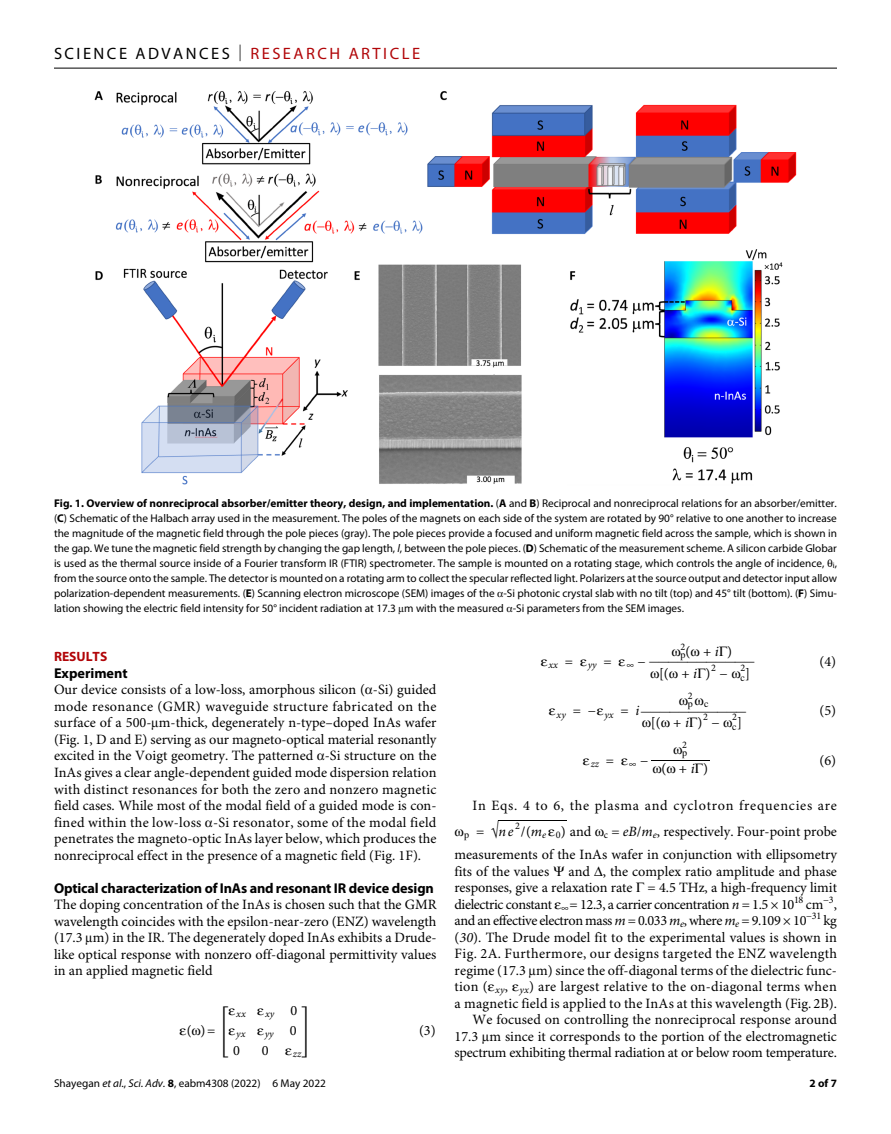
<style>
.page{position:relative;width:891px;height:1134px;background:#fff}
.page>*{position:absolute;margin:0;border:0;box-sizing:border-box;transform-origin:0 0}
.t1{font:16.65px "STIX Size Four Sym";color:#000;scale:.86 1}
.t2{font:16.5px "Myriad Pro";letter-spacing:.15em;color:#000}
.t3{font:14.25px/16.5px "Minion Pro";color:#000;text-align:justify}
.t4{font:700 14.25px "Myriad Pro";letter-spacing:-.01em;color:#000}
.t5{font:14.25px "Minion Pro";letter-spacing:.055em;color:#000}
.t6{font:700 13.5px "Myriad Pro";color:#b10508}
.t7{font:11.4px "Minion Pro";color:#000;scale:12.02 1}
.t8{font:11.25px/15px "Myriad Pro";color:#000;text-align:justify}
.t9{font:700 11.25px "Myriad Pro";color:#000}
.t10{font:italic 10.05px "Minion Pro";color:#000}
.t11{font:10.05px "Minion Pro";color:#000}
.t12{font:10.05px "STIX General";color:#000}
.t13{font:9.3px "STIX General";color:#000;scale:1.45 1}
.t14{font:9.3px "STIX General";color:#000;scale:8.64 1}
.s1{font-weight:300}
.s2{color:#b10508}
.s3{font-weight:700}
.s4{font-style:italic}
.s5{font-style:normal}
.s6{font-size:14.25px}
.s7{font-family:"STIX General"}
.s8{font-family:"Minion Pro";font-size:19.05px}
</style>
<div class="page">
<hr style="left:54px;top:68px;width:783px;height:1px;background:#000">
<img style="left:94px;top:91px;width:702px;height:394px">
<p class="t2" style="left:54px;top:40px;width:368px">SCIENCE ADVANCES <span class="s1">|</span> <span class="s2">RESEARCH ARTICLE</span></p>
<p class="t8" style="left:54px;top:495px;width:785px"><span class="s3">Fig. 1. Overview of nonreciprocal absorber/emitter theory, design, and implementation.</span> (<span class="s3">A</span> and <span class="s3">B</span>) Reciprocal and nonreciprocal relations for an absorber/emitter. (<span class="s3">C</span>) Schematic of the Halbach array used in the measurement. The poles of the magnets on each side of the system are rotated by 90° relative to one another to increase the magnitude of the magnetic field through the pole pieces (gray). The pole pieces provide a focused and uniform magnetic field across the sample, which is shown in the gap. We tune the magnetic field strength by changing the gap length, <span class="s4">l</span>, between the pole pieces. (<span class="s3">D</span>) Schematic of the measurement scheme. A silicon carbide Globar is used as the thermal source inside of a Fourier transform IR (FTIR) spectrometer. The sample is mounted on a rotating stage, which controls the angle of incidence, ❑<sub>i</sub>, from the source onto the sample. The detector is mounted on a rotating arm to collect the specular reflected light. Polarizers at the source output and detector input allow polarization-dependent measurements. (<span class="s3">E</span>) Scanning electron microscope (SEM) images of the -Si photonic crystal slab with no tilt (top) and 45° tilt (bottom). (<span class="s3">F</span>) Simu&shy;lation showing the electric field intensity for 50° incident radiation at 17.3 m with the measured -Si parameters from the SEM images.</p>
<p class="t6" style="left:54px;top:646px;width:55px">RESULTS</p>
<p class="t4" style="left:54px;top:662px;width:75px">Experiment</p>
<p class="t3" style="left:54px;top:683px;width:384px">Our device consists of a low-loss, amorphous silicon ( -Si) guided mode resonance (GMR) waveguide structure fabricated on the surface of a 500- m-thick, degenerately n-type–doped InAs wafer (Fig. 1, D and E) serving as our magneto-optical material resonantly excited in the Voigt geometry. The patterned -Si structure on the InAs gives a clear angle-dependent guided mode dispersion relation with distinct resonances for both the zero and nonzero magnetic field cases. While most of the modal field of a guided mode is con&shy;fined within the low-loss -Si resonator, some of the modal field penetrates the magneto-optic InAs layer below, which produces the nonreciprocal effect in the presence of a magnetic field (Fig. 1F).</p>
<p class="t4" style="left:54px;top:876px;width:381px">Optical characterization ofInAs and resonant IR device design</p>
<p class="t3" style="left:54px;top:898px;width:384px">The doping concentration of the InAs is chosen such that the GMR wavelength coincides with the epsilon-near-zero (ENZ) wavelength (17.3 m) in the IR. The degenerately doped InAs exhibits a Drude&shy;like optical response with nonzero off-diagonal permittivity values in an applied magnetic field</p>
<p class="t3" style="left:187px;top:1024px;width:30px">( )=</p>
<p class="t1" style="left:219px;top:1033px;width:12px">[</p>
<p class="t10" style="left:236px;top:1008px;width:11px">xx</p>
<p class="t10" style="left:265px;top:1008px;width:34px">xy <sup>0</sup></p>
<p class="t1" style="left:301px;top:1033px;width:12px">]</p>
<p class="t10" style="left:236px;top:1028px;width:11px">yx</p>
<p class="t10" style="left:265px;top:1028px;width:33px">yy <sup>0</sup></p>
<p class="t3" style="left:233px;top:1044px;width:8px">0</p>
<p class="t3" style="left:262px;top:1044px;width:8px">0</p>
<p class="t10" style="left:293px;top:1048px;width:10px">zz</p>
<p class="t8" style="left:54px;top:1076px;width:273px">Shayegan <span class="s4">et al</span>., <span class="s4">Sci. Adv.</span> <span class="s3">8</span>, eabm4308 (2022) 6 May 2022</p>
<p class="t3" style="left:419px;top:1024px;width:18px">(3)</p>
<p class="t3" style="left:681px;top:644px;width:53px"><sup>2</sup> ( +<span class="s4">i</span>)</p>
<p class="t13" style="left:649px;top:656px;width:74px">───────────</p>
<p class="t3" style="left:659px;top:666px;width:87px">[( +<span class="s4">i</span> )<sup>2</sup>− <sub>c</sub></p>
<p class="t12" style="left:681px;top:647px;width:7px">p</p>
<p class="t10" style="left:549px;top:659px;width:99px">xx <sup>=</sup> yy <sup>=</sup> <span class="s5">∞</span><sup>−</sup></p>
<p class="t11" style="left:740px;top:662px;width:11px">2<span class="s6">]</span></p>
<p class="t11" style="left:688px;top:689px;width:23px">2 <span class="s7">c</span></p>
<p class="t13" style="left:641px;top:705px;width:74px">───────────</p>
<p class="t3" style="left:651px;top:715px;width:87px">[( +<span class="s4">i</span> )<sup>2</sup>− <sub>c</sub></p>
<p class="t12" style="left:688px;top:697px;width:7px">p</p>
<p class="t10" style="left:557px;top:708px;width:84px">xy <sup>=−</sup> yx <sup>=</sup><sup>i</sup></p>
<p class="t11" style="left:732px;top:711px;width:11px">2<span class="s6">]</span></p>
<p class="t3" style="left:820px;top:655px;width:18px">(4)</p>
<p class="t3" style="left:820px;top:704px;width:18px">(5)</p>
<p class="t11" style="left:682px;top:738px;width:6px">2</p>
<p class="t14" style="left:652px;top:754px;width:8px">─</p>
<p class="t3" style="left:661px;top:762px;width:48px">( +<span class="s4">i</span>)</p>
<p class="t12" style="left:682px;top:746px;width:7px">p</p>
<p class="t3" style="left:820px;top:753px;width:18px">(6)</p>
<p class="t5" style="left:473px;top:796px;width:366px">In Eqs. 4 to 6, the plasma and cyclotron frequencies are</p>
<p class="t12" style="left:464px;top:827px;width:36px">p <sup>=</sup> <span class="s8">√</span></p>
<p class="t7" style="left:498px;top:809px;width:7px">_</p>
<p class="t10" style="left:591px;top:757px;width:59px">zz <sup>=</sup> <span class="s5">∞</span><sup>−</sup></p>
<p class="t3" style="left:455px;top:820px;width:384px;line-height:23.9px;text-align:right"><span class="s4">n e</span> <sup>2</sup>/(<span class="s4">m</span><sub>e</sub> <sub>0</sub>) and <sub>c</sub> = <span class="s4">eB</span>/<span class="s4">m</span><sub>e</sub>, respectively. Four-point probe measurements of the InAs wafer in conjunction with ellipsometry</p>
<p class="t3" style="left:455px;top:864px;width:96px">fits of the values</p>
<p class="t3" style="left:454px;top:864px;width:384px;text-align:right">and , the complex ratio amplitude and phase<br>responses, give a relaxation rate = 4.5 THz, a high-frequency limit dielectric constant <sub>∞</sub>= 12.3, a carrier concentration <span class="s4">n</span> = 1.5 × 10<sup>18</sup> cm<sup>−3</sup>, and an effective electron mass <span class="s4">m</span> = 0.033 <span class="s4">m</span><sub>e</sub>, where <span class="s4">m</span><sub>e</sub> = 9.109 × 10<sup>−31</sup> kg (<span class="s4">30</span>). The Drude model fit to the experimental values is shown in Fig. 2A. Furthermore, our designs targeted the ENZ wavelength regime (17.3 m) since the off-diagonal terms of the dielectric func&shy;tion ( <sub>xy</sub>, <sub>yx</sub>) are largest relative to the on-diagonal terms when a magnetic field is applied to the InAs at this wavelength (Fig. 2B).<br>We focused on controlling the nonreciprocal response around 17.3 m since it corresponds to the portion of the electromagnetic spectrum exhibiting thermal radiation at or below room temperature.</p>
<p class="t9" style="left:810px;top:1074px;width:29px">2 of 7</p>
</div>
